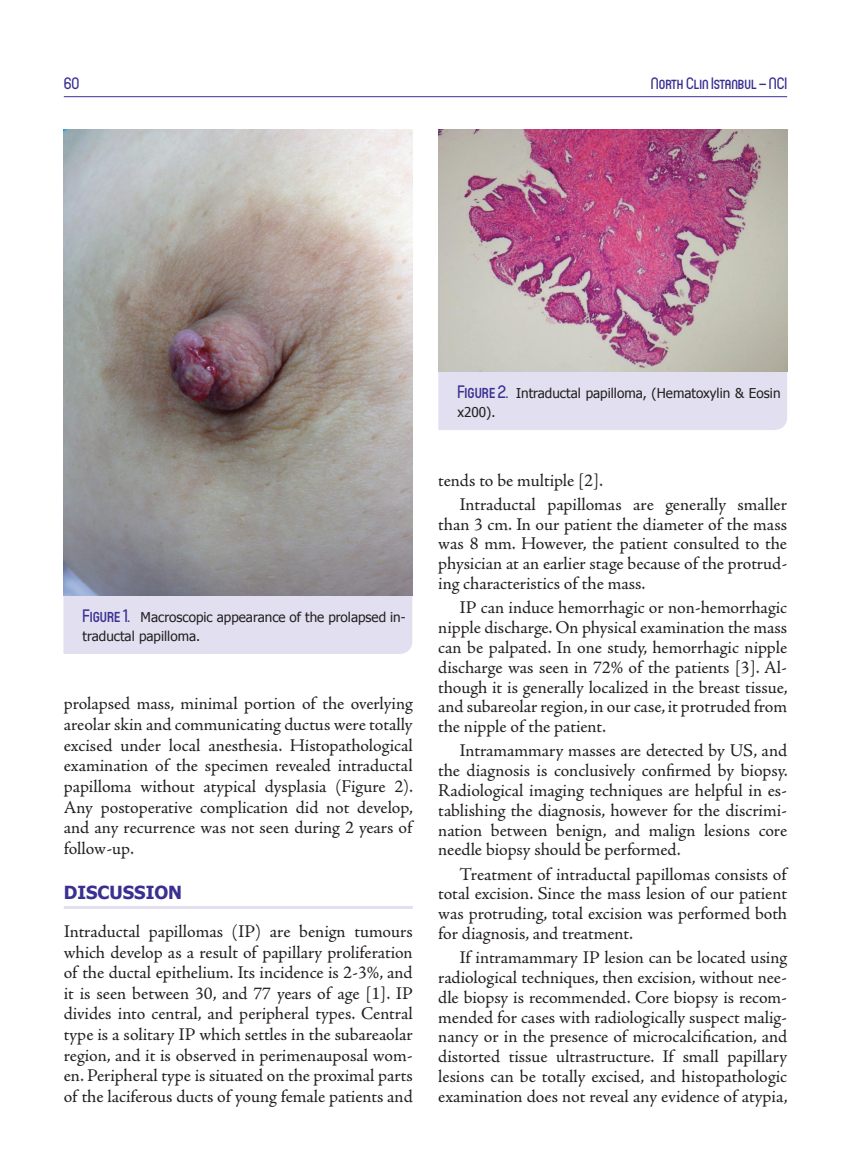
<style>
.page{position:relative;width:851px;height:1170px;background:#fff}
.page>*{position:absolute;margin:0;border:0;box-sizing:border-box;transform-origin:0 0}
.t1{font:18px/19.8px "Adobe Jenson Pro";letter-spacing:-.005em;color:#231f20;text-align:justify}
.t2{font:700 18px "Tahoma";color:#3a3091}
.t3{font:500 16.5px "Circula";color:#3a3091}
.t4{font:13.5px/19.5px "Tahoma";color:#231f20}
.s1{font-family:"Circula";font-weight:500;font-size:18px;color:#3a3091}
</style>
<div class="page">
<hr style="left:64px;top:905px;width:348px;height:3px;background:#e2e0f0">
<hr style="left:64px;top:96px;width:723px;height:1px;background:#3a3091">
<div style="left:63px;top:595px;width:349px;height:59px;background:#e2e0f0"></div>
<img style="left:63px;top:130px;width:349px;height:465px">
<div style="left:438px;top:371px;width:349px;height:59px;background:#e2e0f0"></div>
<img style="left:438px;top:130px;width:349px;height:241px">
<p class="t3" style="left:64px;top:73px;width:17px">60</p>
<p class="t3" style="left:650px;top:73px;width:138px">North Clin Istanbul – NCI</p>
<p class="t4" style="left:83px;top:606px;width:324px"><span class="s1">Figure 1.</span> Macroscopic appearance of the prolapsed in&shy;traductal papilloma.</p>
<p class="t1" style="left:64px;top:693px;width:351px;line-height:20.7px">prolapsed mass, minimal portion of the overlying areolar skin and communicating ductus were totally excised under local anesthesia. Histopathological examination of the specimen revealed intraductal papilloma without atypical dysplasia (Figure 2).<br>Any postoperative complication did not develop, and any recurrence was not seen during 2 years of follow-up.</p>
<p class="t2" style="left:64px;top:880px;width:120px">DISCUSSION</p>
<p class="t1" style="left:64px;top:921px;width:350px;line-height:20.7px">Intraductal papillomas (IP) are benign tumours which develop as a result of papillary proliferation of the ductal epithelium. Its incidence is 2-3%, and it is seen between 30, and 77 years of age [1]. IP divides into central, and peripheral types. Central type is a solitary IP which settles in the subareaolar region, and it is observed in perimenauposal wom&shy;en. Peripheral type is situated on the proximal parts of the laciferous ducts of young female patients and</p>
<p class="t4" style="left:457px;top:382px;width:324px"><span class="s1">Figure 2.</span> Intraductal papilloma, (Hematoxylin &amp; Eosin x200).</p>
<p class="t1" style="left:459px;top:468px;width:329px;line-height:24.2px;text-indent:-21px">tends to be multiple [2].<br>Intraductal papillomas are generally smaller</p>
<p class="t1" style="left:438px;top:514px;width:350px">than 3 cm. In our patient the diameter of the mass was 8 mm. However, the patient consulted to the physician at an earlier stage because of the protrud&shy;ing characteristics of the mass.</p>
<p class="t1" style="left:438px;top:598px;width:351px;text-indent:21px">IP can induce hemorrhagic or non-hemorrhagic nipple discharge. On physical examination the mass can be palpated. In one study, hemorrhagic nipple discharge was seen in 72% of the patients [3]. Al&shy;though it is generally localized in the breast tissue, and subareolar region, in our case, it protruded from the nipple of the patient.</p>
<p class="t1" style="left:438px;top:741px;width:351px;text-indent:21px">Intramammary masses are detected by US, and the diagnosis is conclusively confirmed by biopsy.<br>Radiological imaging techniques are helpful in es&shy;tablishing the diagnosis, however for the discrimi&shy;nation between benign, and malign lesions core needle biopsy should be performed.</p>
<p class="t1" style="left:438px;top:864px;width:350px;text-indent:21px">Treatment of intraductal papillomas consists of total excision. Since the mass lesion of our patient was protruding, total excision was performed both for diagnosis, and treatment.</p>
<p class="t1" style="left:438px;top:947px;width:351px;text-indent:21px">If intramammary IP lesion can be located using radiological techniques, then excision, without nee&shy;dle biopsy is recommended. Core biopsy is recom&shy;mended for cases with radiologically suspect malig&shy;nancy or in the presence of microcalcification, and distorted tissue ultrastructure. If small papillary lesions can be totally excised, and histopathologic examination does not reveal any evidence of atypia,</p>
</div>
